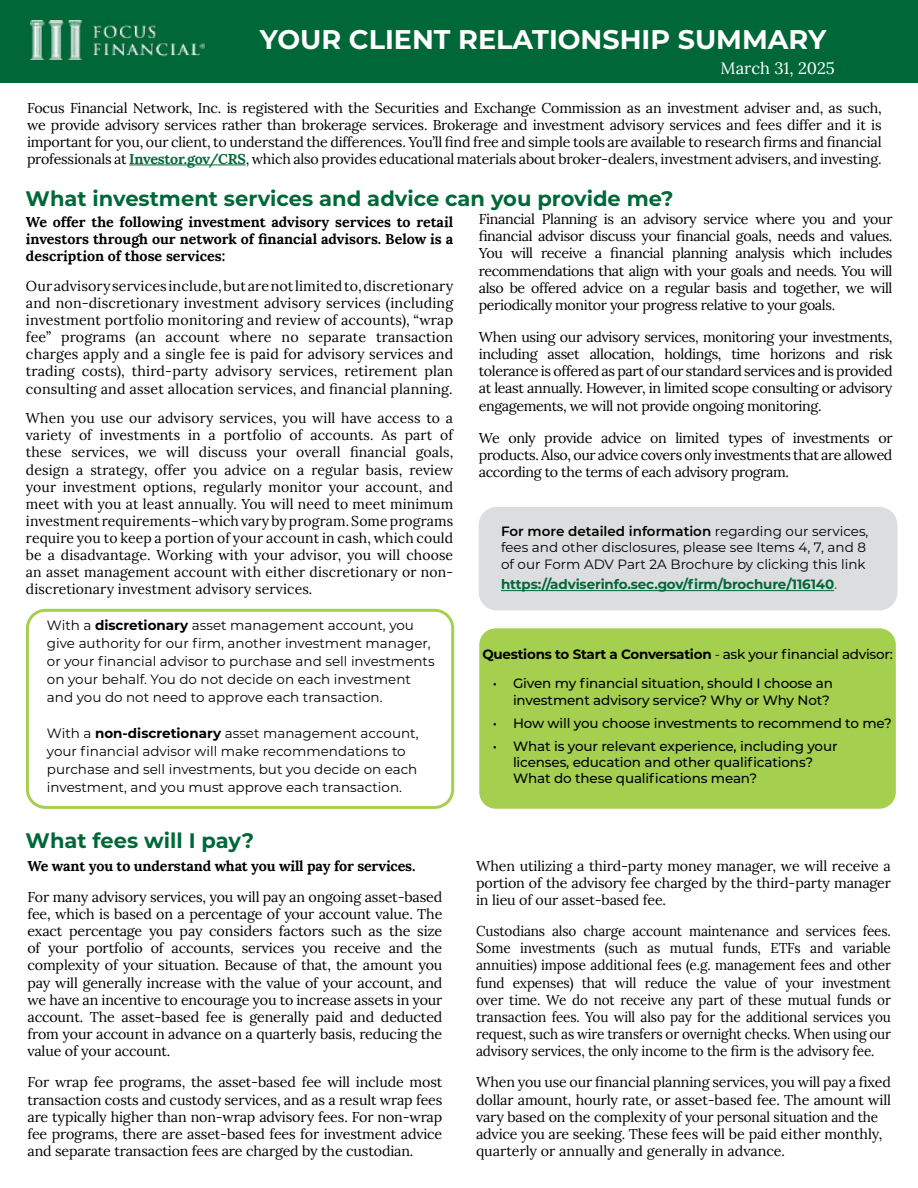
<style>
.page{position:relative;width:918px;height:1188px;background:#fff}
.page>*{position:absolute;margin:0;border:0;box-sizing:border-box;transform-origin:0 0}
.t1{font:700 27px "Montserrat";color:#fff}
.t2{font:700 21px "Montserrat";color:#006838}
.t3{font:16.5px "Lora";color:#fff}
.t4{font:14.25px/17.1px "Lora";letter-spacing:-.01em;color:#000;text-align:justify}
.t5{font:14.25px/17.1px "Lora";letter-spacing:-.01em;color:#000;text-align:justify;scale:.95 1}
.t6{font:700 14.25px/17.1px "Lora";letter-spacing:-.005em;color:#000;text-align:justify}
.t7{font:13.5px/18px "Montserrat";color:#000}
.t8{font:500 13.5px/16.2px "Montserrat";letter-spacing:-.01em;color:#000;text-align:right}
.t9{font:700 13.5px "Montserrat";letter-spacing:-.02em;color:#000}
.t10{font:700 13.5px "Montserrat";letter-spacing:-.01em;color:#006838}
.s1{font-weight:700;color:#046a38}
.s2{font-weight:700}
.s3{font-weight:600}
.s4{font-weight:400;font-size:15px}
.s5{font-weight:400}
.s6{font-weight:500}
</style>
<div class="page">
<div style="left:0;top:0;width:918px;height:82px;background:#006838"></div>
<img style="left:30px;top:21px;width:175px;height:39px">
<hr style="left:129px;top:165px;width:117px;height:1px;background:#046a38">
<div style="left:26px;top:609px;width:428px;height:200px;border:3px solid #a5cf4f;border-radius:18px"></div>
<div style="left:478px;top:627px;width:419px;height:183px;background:#a5cf4f;border-radius:18px"></div>
<div style="left:476px;top:625px;width:423px;height:187px;border:3px solid #fff;border-radius:18px"></div>
<div style="left:479px;top:507px;width:418px;height:103px;background:#dcddde;border-radius:18px"></div>
<hr style="left:501px;top:590px;width:333px;height:1px;background:#006838">
<h1 class="t1" style="left:260px;top:20px;width:568px">YOUR CLIENT RELATIONSHIP SUMMARY</h1>
<p class="t3" style="left:721px;top:56px;width:116px">March 31, 2025</p>
<p class="t4" style="left:27px;top:98px;width:856px">Focus Financial Network, Inc. is registered with the Securities and Exchange Commission as an investment adviser and, as such, we provide advisory services rather than brokerage services. Brokerage and investment advisory services and fees differ and it is important for you, our client, to understand the differences. You’ll find free and simple tools are available to research firms and financial professionals at <span class="s1">Investor.gov/CRS</span>, which also provides educational materials about broker-dealers, investment advisers, and investing.</p>
<h2 class="t2" style="left:26px;top:184px;width:650px">What investment services and advice can you provide me?</h2>
<p class="t6" style="left:26px;top:212px;width:429px">We offer the following investment advisory services to retail investors through our network of financial advisors. Below is a description of those services:</p>
<p class="t4" style="left:26px;top:276px;width:429px">Our advisory services include, but are not limited to, discretionary and non-discretionary investment advisory services (including investment portfolio monitoring and review of accounts), “wrap fee” programs (an account where no separate transaction charges apply and a single fee is paid for advisory services and trading costs), third-party advisory services, retirement plan consulting and asset allocation services, and financial planning.</p>
<p class="t4" style="left:26px;top:409px;width:429px">When you use our advisory services, you will have access to a variety of investments in a portfolio of accounts. As part of these services, we will discuss your overall financial goals, design a strategy, offer you advice on a regular basis, review your investment options, regularly monitor your account, and meet with you at least annually. You will need to meet minimum investment requirements–which vary by program. Some programs require you to keep a portion of your account in cash, which could be a disadvantage. Working with your advisor, you will choose an asset management account with either discretionary or non&shy;discretionary investment advisory services.</p>
<p class="t7" style="left:47px;top:616px;width:389px">With a <span class="s2">discretionary</span> asset management account, you give authority for our firm, another investment manager, or your financial advisor to purchase and sell investments on your behalf. You do not decide on each investment and you do not need to approve each transaction.</p>
<p class="t7" style="left:47px;top:724px;width:373px">With a <span class="s2">non-discretionary</span> asset management account, your financial advisor will make recommendations to purchase and sell investments, but you decide on each investment, and you must approve each transaction.</p>
<h2 class="t2" style="left:26px;top:825px;width:230px">What fees will I pay?</h2>
<p class="t6" style="left:27px;top:855px;width:389px">We want you to understand what you will pay for services.</p>
<p class="t4" style="left:27px;top:887px;width:416px">For many advisory services, you will pay an ongoing asset-based fee, which is based on a percentage of your account value. The exact percentage you pay considers factors such as the size of your portfolio of accounts, services you receive and the complexity of your situation. Because of that, the amount you pay will generally increase with the value of your account, and we have an incentive to encourage you to increase assets in your account. The asset-based fee is generally paid and deducted from your account in advance on a quarterly basis, reducing the value of your account.</p>
<p class="t4" style="left:27px;top:1073px;width:416px">For wrap fee programs, the asset-based fee will include most transaction costs and custody services, and as a result wrap fees are typically higher than non-wrap advisory fees. For non-wrap fee programs, there are asset-based fees for investment advice and separate transaction fees are charged by the custodian.</p>
<p class="t4" style="left:479px;top:210px;width:415px">Financial Planning is an advisory service where you and your financial advisor discuss your financial goals, needs and values.<br>You will receive a financial planning analysis which includes recommendations that align with your goals and needs. You will also be offered advice on a regular basis and together, we will periodically monitor your progress relative to your goals.</p>
<p class="t4" style="left:479px;top:328px;width:415px">When using our advisory services, monitoring your investments, including asset allocation, holdings, time horizons and risk tolerance is offered as part of our standard services and is provided at least annually. However, in limited scope consulting or advisory engagements, we will not provide ongoing monitoring.</p>
<p class="t4" style="left:479px;top:428px;width:415px">We only provide advice on limited types of investments or products. Also, our advice covers only investments that are allowed according to the terms of each advisory program.</p>
<p class="t7" style="left:501px;top:523px;width:369px;line-height:16.2px"><span class="s3">For more detailed information</span> regarding our services, fees and other disclosures, please see Items 4, 7, and 8 of our Form ADV Part 2A Brochure by clicking this link</p>
<p class="t10" style="left:501px;top:575px;width:338px">https://adviserinfo.sec.gov/firm/brochure/116140<span class="s4">.</span></p>
<p class="t9" style="left:482px;top:645px;width:412px">Questions to Start a Conversation <span class="s5">-</span> <span class="s6">ask your financial advisor:</span></p>
<p class="t8" style="left:493px;top:675px;width:342px">• Given my financial situation, should I choose an investment advisory service? Why or Why Not?</p>
<p class="t8" style="left:493px;top:714px;width:401px">• How will you choose investments to recommend to me?</p>
<p class="t8" style="left:513px;top:737px;width:326px;text-align:left;text-indent:-20px">• What is your relevant experience, including your licenses, education and other qualifications?<br>What do these qualifications mean?</p>
<p class="t4" style="left:476px;top:856px;width:416px">When utilizing a third-party money manager, we will receive a portion of the advisory fee charged by the third-party manager in lieu of our asset-based fee.</p>
<p class="t5" style="left:476px;top:922px;width:438px">Custodians also charge account maintenance and services fees.<br>Some investments (such as mutual funds, ETFs and variable annuities) impose additional fees (e.g. management fees and other fund expenses) that will reduce the value of your investment over time. We do not receive any part of these mutual funds or transaction fees. You will also pay for the additional services you request, such as wire transfers or overnight checks. When using our advisory services, the only income to the firm is the advisory fee.</p>
<p class="t4" style="left:476px;top:1073px;width:416px;text-align:left">When you use our financial planning services, you will pay a fixed dollar amount, hourly rate, or asset-based fee. The amount will vary based on the complexity of your personal situation and the advice you are seeking. These fees will be paid either monthly, quarterly or annually and generally in advance.</p>
</div>
